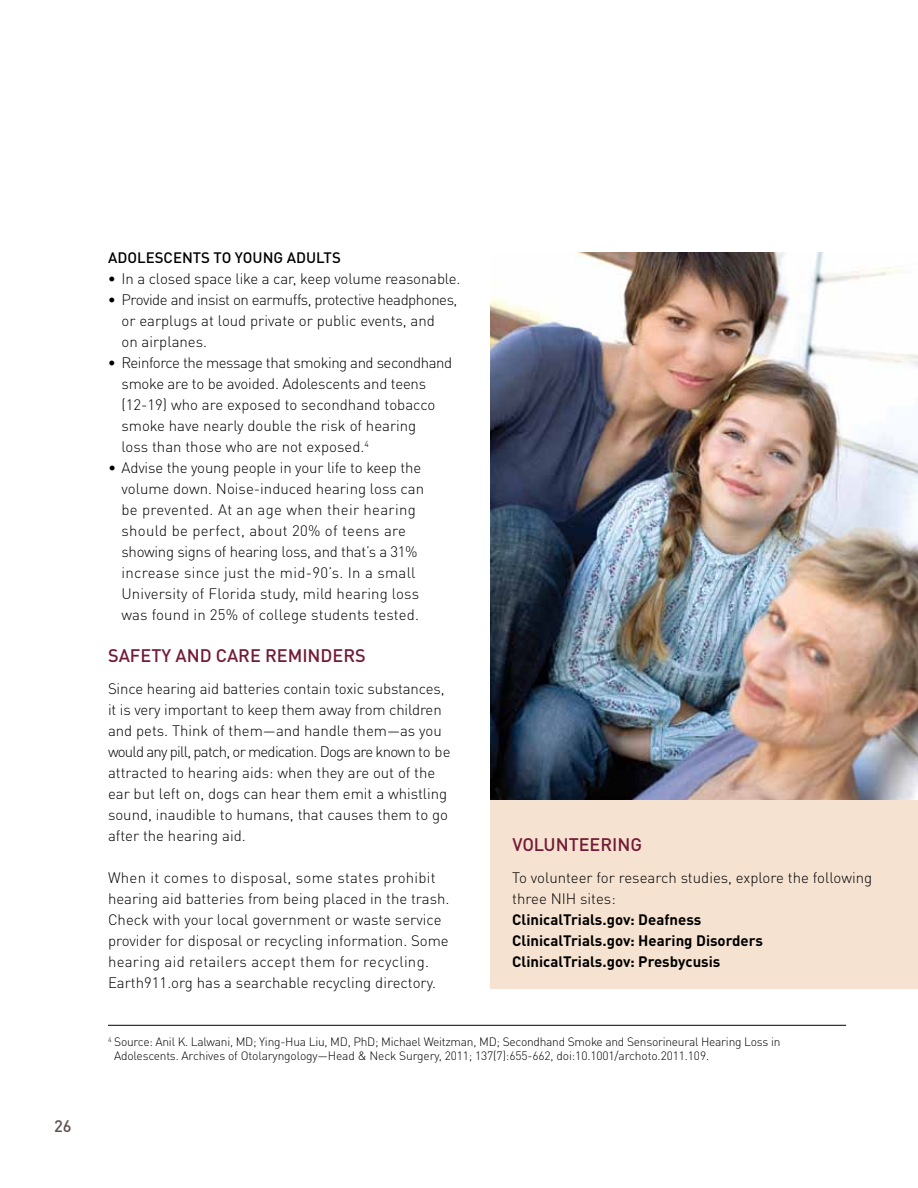
<style>
.page{position:relative;width:918px;height:1188px;background:#fff}
.page>*{position:absolute;margin:0;border:0;box-sizing:border-box;transform-origin:0 0}
.t1{font:500 18px "DINOT";color:#731b36}
.t2{font:500 16.5px "DINOT";color:#5e514e}
.t3{font:300 15px/21px "DINOT";color:#000}
.t4{font:700 15px/21px "DINOT";color:#000}
.t5{font:500 15px "DINOT";color:#000}
.t6{font:300 12px/14.4px "DINOT";letter-spacing:-.02em;color:#000}
</style>
<div class="page">
<hr style="left:108px;top:1025px;width:738px;height:1px;background:#000">
<div style="left:490px;top:798px;width:428px;height:190px;background:#f5e2d1"></div>
<img style="left:490px;top:252px;width:428px;height:548px">
<p class="t2" style="left:54px;top:1116px;width:19px">26</p>
<p class="t5" style="left:108px;top:248px;width:234px">ADOLESCENTS TO YOUN G ADULTS</p>
<p class="t3" style="left:108px;top:268px;width:354px">• In a closed space like a car, keep volume reasonable.</p>
<p class="t3" style="left:121px;top:289px;width:338px;text-indent:-14px">• Provide and insist on earmuffs, protective headphones, or earplugs at loud private or public events, and<br>on airplanes.</p>
<p class="t3" style="left:121px;top:352px;width:332px;text-indent:-14px">• Reinforce the message that smoking and secondhand smoke are to be avoided. Adolescents and teens (12-19) who are exposed to secondhand tobacco smoke have nearly double the risk of hearing<br>loss than those who are not exposed.<sup>4</sup></p>
<p class="t3" style="left:122px;top:457px;width:304px;text-indent:-13px">• Advise the young people in your life to keep the volume down. Noise-induced hearing loss can be prevented. At an age when their hearing should be perfect, about 20% of teens are showing signs of hearing loss, and that’s a 31% increase since just the mid-90’s. In a small University of Florida study, mild hearing loss was found in 25% of college students tested.</p>
<p class="t1" style="left:108px;top:644px;width:44px">SAFETY</p>
<p class="t1" style="left:176px;top:644px;width:190px">AND CARE REMI NDERS</p>
<p class="t3" style="left:108px;top:678px;width:344px">Since hearing aid batteries contain toxic substances, it is very important to keep them away from children and pets. Think of them—and handle them—as you would any pill, patch, or medication. Dogs are known to be attracted to hearing aids: when they are out of the ear but left on, dogs can hear them emit a whistling sound, inaudible to humans, that causes them to go after the hearing aid.</p>
<p class="t3" style="left:108px;top:867px;width:343px">When it comes to disposal, some states prohibit hearing aid batteries from being placed in the trash.<br>Check with your local government or waste service provider for disposal or recycling information. Some hearing aid retailers accept them for recycling.<br>Earth911.org has a searchable recycling directory.</p>
<p class="t1" style="left:512px;top:833px;width:131px">VOLUNTEERING</p>
<p class="t3" style="left:512px;top:867px;width:361px">To volunteer for research studies, explore the following three NIH sites:</p>
<p class="t4" style="left:512px;top:908px;width:252px">ClinicalTrials.gov: Deafness<br>ClinicalTrials.gov: Hearing Disorders<br>ClinicalTrials.gov: Presbycusis</p>
<p class="t6" style="left:114px;top:1034px;width:668px;text-indent:-6px"><sup>4</sup> Source: Anil K. Lalwani, MD; Ying-Hua Liu, MD, PhD; Michael Weitzman, MD; Secondhand Smoke and Sensorineural Hearing Loss in<br>Adolescents. Archives of Otolaryngology—Head &amp; Neck Surgery, 2011; 137(7):655-662, doi:10.1001/archoto.2011.109.</p>
</div>
